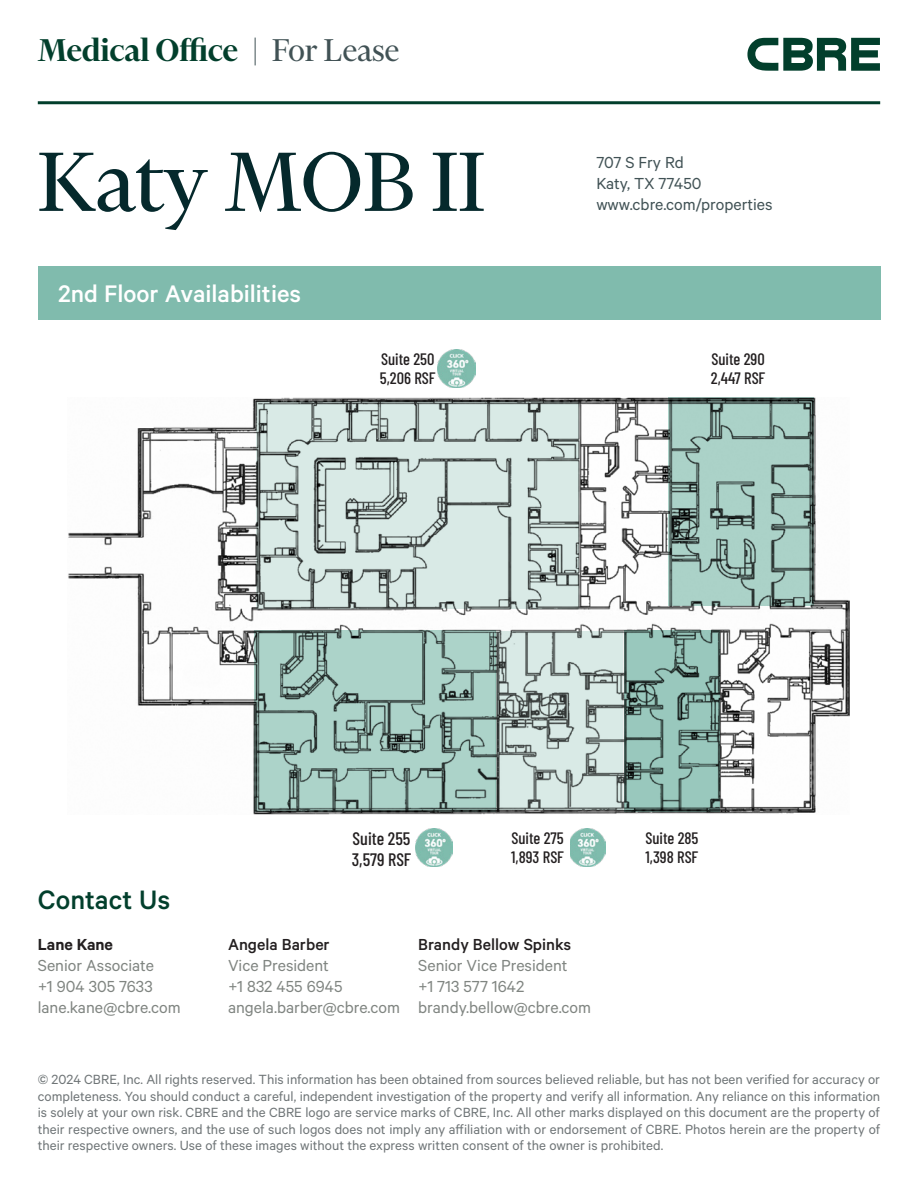
<style>
.page{position:relative;width:918px;height:1188px;background:#fff}
.page>*{position:absolute;margin:0;border:0;box-sizing:border-box;transform-origin:0 0}
.Heading_Large{font:96px "Financier Display";color:#05292c}
.t1{font:600 36px "Financier Display";color:#023f2c}
.Contact_Us{font:500 30px "Calibre";color:#023f2c}
.t2{font:500 27px "Calibre";color:#fff}
.Contact_Info{font:18px "Calibre";color:#808581}
.t3{font:18px/21px "Calibre";color:#415255}
.Contact_Info-2{font:500 18px "Calibre";color:#231f20}
.t4{font:500 18px "Barlow Condensed";color:#231f20}
.Contact_Info-3{font:600 18px "Calibre";color:#231f20}
.t5{font:500 16.5px "Barlow Condensed";color:#231f20}
.t6{font:15px/16.5px "Calibre";color:#6f7577;text-align:justify}
.s1{font-weight:400;color:#415255}
</style>
<div class="page">
<svg style="left:747px;top:38px;width:133px;height:33px"></svg>
<hr style="left:38px;top:101px;width:842px;height:3px;background:#023f2c">
<div style="left:38px;top:266px;width:842px;height:54px;background:#80bbad"></div>
<img style="left:68px;top:398px;width:781px;height:417px">
<svg style="left:256px;top:402px;width:322px;height:207px;background:#bfceca"></svg>
<svg style="left:254px;top:631px;width:242px;height:181px;background:#94b6ad"></svg>
<svg style="left:496px;top:631px;width:127px;height:178px;background:#b9c8c4"></svg>
<img style="left:438px;top:350px;width:38px;height:38px">
<img style="left:415px;top:829px;width:38px;height:37px">
<img style="left:570px;top:829px;width:36px;height:37px">
<svg style="left:669px;top:398px;width:145px;height:208px;background:#91b2aa"></svg>
<svg style="left:624px;top:631px;width:95px;height:181px;background:#80a89e"></svg>
<p class="t1" style="left:38px;top:26px;width:363px">Medical Office <span class="s1">| For Lease</span></p>
<p class="Heading_Large" style="left:38px;top:132px;width:449px">Katy MOB II</p>
<p class="t2" style="left:58px;top:278px;width:244px">2nd Floor Availabilities</p>
<p class="t5" style="left:381px;top:347px;width:55px">Suite 250</p>
<p class="t5" style="left:380px;top:367px;width:57px">5,206 RSF</p>
<p class="t3" style="left:596px;top:151px;width:107px">707 S Fry Rd<br>Katy, TX 77450</p>
<p class="t3" style="left:596px;top:193px;width:178px">www.cbre.com/properties</p>
<p class="t5" style="left:711px;top:347px;width:55px">Suite 290</p>
<p class="t5" style="left:711px;top:367px;width:56px">2,447 RSF</p>
<p class="t4" style="left:353px;top:826px;width:59px">Suite 255</p>
<p class="t4" style="left:352px;top:847px;width:61px">3,579 RSF</p>
<p class="t5" style="left:511px;top:826px;width:54px">Suite 275</p>
<p class="t5" style="left:511px;top:845px;width:54px">1,893 RSF</p>
<p class="t5" style="left:645px;top:826px;width:55px">Suite 285</p>
<p class="t5" style="left:646px;top:845px;width:54px">1,398 RSF</p>
<p class="Contact_Us" style="left:38px;top:882px;width:134px">Contact Us</p>
<p class="Contact_Info-3" style="left:38px;top:934px;width:77px">Lane Kane</p>
<p class="Contact_Info" style="left:38px;top:955px;width:118px">Senior Associate</p>
<p class="Contact_Info" style="left:38px;top:976px;width:116px">+1 904 305 7633</p>
<p class="Contact_Info" style="left:38px;top:997px;width:144px">lane.kane@cbre.com</p>
<p class="Contact_Info-2" style="left:228px;top:934px;width:103px">Angela Barber</p>
<p class="Contact_Info" style="left:228px;top:955px;width:102px">Vice President</p>
<p class="Contact_Info" style="left:228px;top:976px;width:116px">+1 832 455 6945</p>
<p class="Contact_Info" style="left:228px;top:997px;width:173px">angela.barber@cbre.com</p>
<p class="Contact_Info-2" style="left:418px;top:934px;width:155px">Brandy Bellow Spinks</p>
<p class="Contact_Info" style="left:418px;top:955px;width:151px">Senior Vice President</p>
<p class="Contact_Info" style="left:418px;top:976px;width:108px">+1 713 577 1642</p>
<p class="Contact_Info" style="left:418px;top:997px;width:174px">brandy.bellow@cbre.com</p>
<p class="t6" style="left:38px;top:1071px;width:844px">© 2024 CBRE, Inc. All rights reserved. This information has been obtained from sources believed reliable, but has not been verified for accuracy or completeness. You should conduct a careful, independent investigation of the property and verify all information. Any reliance on this information is solely at your own risk. CBRE and the CBRE logo are service marks of CBRE, Inc. All other marks displayed on this document are the property of their respective owners, and the use of such logos does not imply any affiliation with or endorsement of CBRE. Photos herein are the property of their respective owners. Use of these images without the express written consent of the owner is prohibited.</p>
</div>
